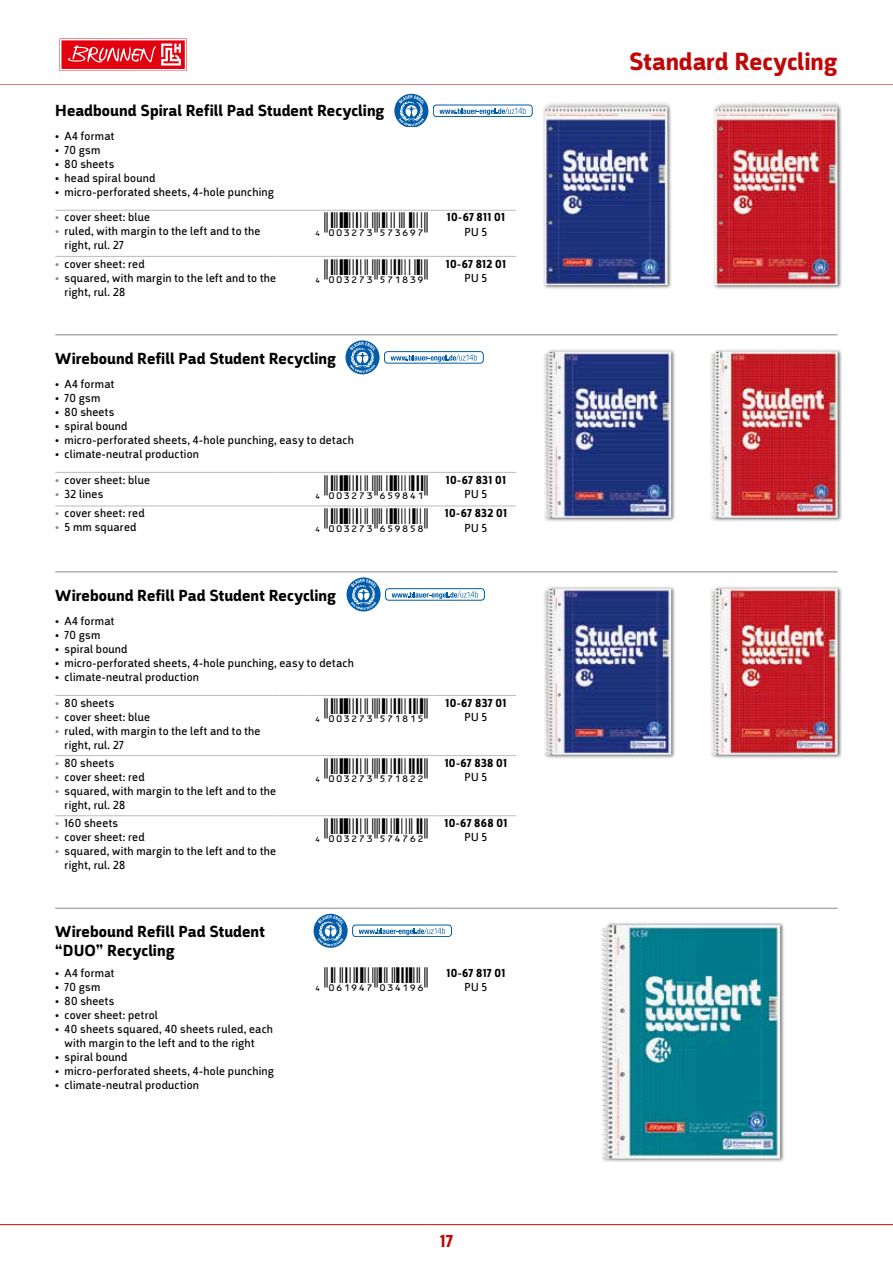
<style>
.page{position:relative;width:893px;height:1263px;background:#fff}
.page>*{position:absolute;margin:0;border:0;box-sizing:border-box;transform-origin:0 0}
.t1{font:700 25.5px "Argumentum";color:#c00808}
.t2{font:18px "ID Automation UPCEANXXS";color:#000}
.t3{font:700 18px "Argumentum";color:#c00808}
.t4{font:700 16.5px/18.5px "Argumentum";letter-spacing:.005em;color:#000}
.t5{font:12px/14px "Argumentum";letter-spacing:.02em;color:#000}
.s1{color:#878786}
</style>
<div class="page">
<hr style="left:0;top:85px;width:893px;height:1px;background:#c00808">
<div style="left:543px;top:101px;width:300px;height:188px;background:#000;opacity:.6"></div>
<img style="left:544px;top:103px;width:124px;height:182px">
<hr style="left:55px;top:210px;width:225px;height:1px;background:#bbbcbd">
<svg style="left:280px;top:210px;width:25px;height:1px"></svg>
<hr style="left:305px;top:210px;width:128px;height:1px;background:#bbbcbd">
<hr style="left:433px;top:210px;width:83px;height:1px;background:#bbbcbd">
<hr style="left:55px;top:256px;width:225px;height:1px;background:#bbbcbd">
<svg style="left:280px;top:256px;width:25px;height:1px"></svg>
<hr style="left:305px;top:256px;width:128px;height:1px;background:#bbbcbd">
<hr style="left:433px;top:256px;width:83px;height:1px;background:#bbbcbd">
<svg style="left:394px;top:94px;width:34px;height:32px"></svg>
<div style="left:433px;top:105px;width:99px;height:12px;border:1px solid #005ca9;border-radius:3px"></div>
<svg style="left:439px;top:108px;width:87px;height:7px"></svg>
<div style="left:543px;top:349px;width:300px;height:173px;background:#000;opacity:.6"></div>
<img style="left:544px;top:351px;width:11px;height:109px">
<hr style="left:55px;top:472px;width:225px;height:1px;background:#bbbcbd">
<svg style="left:280px;top:472px;width:25px;height:1px"></svg>
<hr style="left:305px;top:472px;width:128px;height:1px;background:#bbbcbd">
<hr style="left:433px;top:472px;width:83px;height:1px;background:#bbbcbd">
<hr style="left:55px;top:506px;width:225px;height:1px;background:#bbbcbd">
<svg style="left:280px;top:506px;width:25px;height:1px"></svg>
<hr style="left:305px;top:506px;width:128px;height:1px;background:#bbbcbd">
<hr style="left:433px;top:506px;width:83px;height:1px;background:#bbbcbd">
<svg style="left:345px;top:340px;width:34px;height:34px"></svg>
<div style="left:384px;top:351px;width:99px;height:12px;border:1px solid #005ca9;border-radius:3px"></div>
<svg style="left:391px;top:354px;width:86px;height:8px"></svg>
<hr style="left:55px;top:334px;width:783px;height:1px;background:#878786">
<div style="left:543px;top:586px;width:300px;height:173px;background:#000;opacity:.6"></div>
<img style="left:544px;top:588px;width:11px;height:109px">
<hr style="left:55px;top:695px;width:225px;height:1px;background:#bbbcbd">
<svg style="left:280px;top:695px;width:25px;height:1px"></svg>
<hr style="left:305px;top:695px;width:128px;height:1px;background:#bbbcbd">
<hr style="left:433px;top:695px;width:83px;height:1px;background:#bbbcbd">
<hr style="left:55px;top:755px;width:225px;height:1px;background:#bbbcbd">
<svg style="left:280px;top:755px;width:25px;height:1px"></svg>
<hr style="left:305px;top:755px;width:128px;height:1px;background:#bbbcbd">
<hr style="left:433px;top:755px;width:83px;height:1px;background:#bbbcbd">
<hr style="left:55px;top:815px;width:225px;height:1px;background:#bbbcbd">
<svg style="left:280px;top:815px;width:25px;height:1px"></svg>
<hr style="left:305px;top:815px;width:128px;height:1px;background:#bbbcbd">
<hr style="left:433px;top:815px;width:83px;height:1px;background:#bbbcbd">
<svg style="left:347px;top:577px;width:34px;height:34px"></svg>
<div style="left:385px;top:588px;width:100px;height:12px;border:1px solid #005ca9;border-radius:3px"></div>
<svg style="left:392px;top:591px;width:86px;height:8px"></svg>
<hr style="left:55px;top:571px;width:783px;height:1px;background:#878786">
<svg style="left:314px;top:914px;width:34px;height:34px"></svg>
<div style="left:352px;top:925px;width:100px;height:12px;border:1px solid #005ca9;border-radius:3px"></div>
<svg style="left:359px;top:927px;width:86px;height:8px"></svg>
<div style="left:600px;top:922px;width:185px;height:241px;background:#000;opacity:.6"></div>
<img style="left:602px;top:925px;width:14px;height:152px">
<hr style="left:55px;top:908px;width:783px;height:1px;background:#878786">
<hr style="left:0;top:1224px;width:893px;height:1px;background:#c00808">
<div style="left:60px;top:38px;width:127px;height:33px;background:#f18b91"></div>
<div style="left:60px;top:39px;width:126px;height:32px;background:#fff"></div>
<div style="left:61px;top:40px;width:124px;height:29px;background:#e3000f"></div>
<svg style="left:68px;top:44px;width:113px;height:22px"></svg>
<h3 class="t4" style="left:55px;top:102px;width:331px">Headbound Spiral Refill Pad Student Recycling</h3>
<p class="t5" style="left:55px;top:129px;width:61px">• A4 format</p>
<p class="t5" style="left:55px;top:143px;width:47px">• 70 gsm</p>
<p class="t5" style="left:55px;top:157px;width:61px">• 80 sheets</p>
<p class="t5" style="left:55px;top:171px;width:102px">• head spiral bound</p>
<p class="t5" style="left:55px;top:185px;width:220px">• micro-perforated sheets, 4-hole punching</p>
<p class="t5" style="left:55px;top:211px;width:96px"><span class="s1">•</span> cover sheet: blue</p>
<p class="t5" style="left:65px;top:225px;width:197px;text-indent:-9px"><span class="s1">•</span> ruled, with margin to the left and to the right, rul. 27</p>
<h2 class="t2" style="left:310px;top:210px;width:196px">Y(0A32HD*PRNQTR( <sup>10-67</sup> <sup>811</sup> <sup>01</sup></h2>
<p class="t5" style="left:465px;top:225px;width:24px">PU 5</p>
<p class="t5" style="left:55px;top:257px;width:91px"><span class="s1">•</span> cover sheet: red</p>
<p class="t5" style="left:65px;top:271px;width:213px;text-indent:-9px"><span class="s1">•</span> squared, with margin to the left and to the right, rul. 28</p>
<h2 class="t2" style="left:310px;top:256px;width:197px">Y(0A32HD*PRLSNT( <sup>10-67</sup> <sup>812</sup> <sup>01</sup></h2>
<p class="t5" style="left:465px;top:271px;width:24px">PU 5</p>
<h3 class="t4" style="left:55px;top:350px;width:282px">Wirebound Refill Pad Student Recycling</h3>
<p class="t5" style="left:55px;top:377px;width:61px">• A4 format</p>
<p class="t5" style="left:55px;top:391px;width:47px">• 70 gsm</p>
<p class="t5" style="left:55px;top:405px;width:61px">• 80 sheets</p>
<p class="t5" style="left:55px;top:419px;width:74px">• spiral bound</p>
<p class="t5" style="left:55px;top:433px;width:300px">• micro-perforated sheets, 4-hole punching, easy to detach</p>
<p class="t5" style="left:55px;top:447px;width:145px">• climate-neutral production</p>
<p class="t5" style="left:55px;top:473px;width:96px"><span class="s1">•</span> cover sheet: blue</p>
<p class="t5" style="left:55px;top:487px;width:50px"><span class="s1">•</span> 32 lines</p>
<h2 class="t2" style="left:310px;top:472px;width:197px">Y(0A32HD*QPTSOL( <sup>10-67</sup> <sup>831</sup> <sup>01</sup></h2>
<p class="t5" style="left:465px;top:487px;width:24px">PU 5</p>
<p class="t5" style="left:55px;top:506px;width:91px"><span class="s1">•</span> cover sheet: red</p>
<p class="t5" style="left:55px;top:520px;width:83px"><span class="s1">•</span> 5 mm squared</p>
<h2 class="t2" style="left:310px;top:506px;width:198px">Y(0A32HD*QPTSPS( <sup>10-67</sup> <sup>832</sup> <sup>01</sup></h2>
<p class="t5" style="left:465px;top:521px;width:24px">PU 5</p>
<h3 class="t4" style="left:55px;top:587px;width:282px">Wirebound Refill Pad Student Recycling</h3>
<p class="t5" style="left:55px;top:614px;width:61px">• A4 format</p>
<p class="t5" style="left:55px;top:628px;width:47px">• 70 gsm</p>
<p class="t5" style="left:55px;top:642px;width:74px">• spiral bound</p>
<p class="t5" style="left:55px;top:656px;width:300px">• micro-perforated sheets, 4-hole punching, easy to detach</p>
<p class="t5" style="left:55px;top:670px;width:145px">• climate-neutral production</p>
<p class="t5" style="left:55px;top:696px;width:61px"><span class="s1">•</span> 80 sheets</p>
<p class="t5" style="left:55px;top:710px;width:96px"><span class="s1">•</span> cover sheet: blue</p>
<p class="t5" style="left:65px;top:724px;width:197px;text-indent:-9px"><span class="s1">•</span> ruled, with margin to the left and to the right, rul. 27</p>
<h2 class="t2" style="left:310px;top:695px;width:198px">Y(0A32HD*PRLSLP( <sup>10-67</sup> <sup>837</sup> <sup>01</sup></h2>
<p class="t5" style="left:465px;top:710px;width:24px">PU 5</p>
<p class="t5" style="left:55px;top:756px;width:61px"><span class="s1">•</span> 80 sheets</p>
<p class="t5" style="left:55px;top:770px;width:91px"><span class="s1">•</span> cover sheet: red</p>
<p class="t5" style="left:65px;top:784px;width:213px;text-indent:-9px"><span class="s1">•</span> squared, with margin to the left and to the right, rul. 28</p>
<p class="t5" style="left:55px;top:816px;width:65px"><span class="s1">•</span> 160 sheets</p>
<p class="t5" style="left:55px;top:830px;width:91px"><span class="s1">•</span> cover sheet: red</p>
<p class="t5" style="left:65px;top:844px;width:213px;text-indent:-9px"><span class="s1">•</span> squared, with margin to the left and to the right, rul. 28</p>
<h3 class="t4" style="left:55px;top:923px;width:211px">Wirebound Refill Pad Student “DUO” Recycling</h3>
<p class="t5" style="left:55px;top:966px;width:61px">• A4 format</p>
<p class="t5" style="left:55px;top:980px;width:47px">• 70 gsm</p>
<p class="t5" style="left:55px;top:994px;width:61px">• 80 sheets</p>
<p class="t5" style="left:55px;top:1008px;width:104px">• cover sheet: petrol</p>
<p class="t5" style="left:65px;top:1022px;width:210px;text-indent:-9px">• 40 sheets squared, 40 sheets ruled, each with margin to the left and to the right</p>
<p class="t5" style="left:55px;top:1050px;width:74px">• spiral bound</p>
<p class="t5" style="left:55px;top:1064px;width:220px">• micro-perforated sheets, 4-hole punching</p>
<p class="t5" style="left:55px;top:1078px;width:145px">• climate-neutral production</p>
<h2 class="t2" style="left:310px;top:756px;width:198px">Y(0A32HD*PRLSMM( <sup>10-67</sup> <sup>838</sup> <sup>01</sup></h2>
<p class="t5" style="left:465px;top:770px;width:24px">PU 5</p>
<h2 class="t2" style="left:310px;top:816px;width:199px">Y(0A32HD*PRORQM( <sup>10-67</sup> <sup>868</sup> <sup>01</sup></h2>
<p class="t5" style="left:465px;top:831px;width:24px">PU 5</p>
<h2 class="t2" style="left:310px;top:965px;width:197px">Y(0G19EH*KNOLTQ( <sup>10-67</sup> <sup>817</sup> <sup>01</sup></h2>
<p class="t5" style="left:465px;top:980px;width:24px">PU 5</p>
<h2 class="t3" style="left:440px;top:1230px;width:15px">17</h2>
<h1 class="t1" style="left:629px;top:46px;width:210px">Standard Recycling</h1>
</div>
